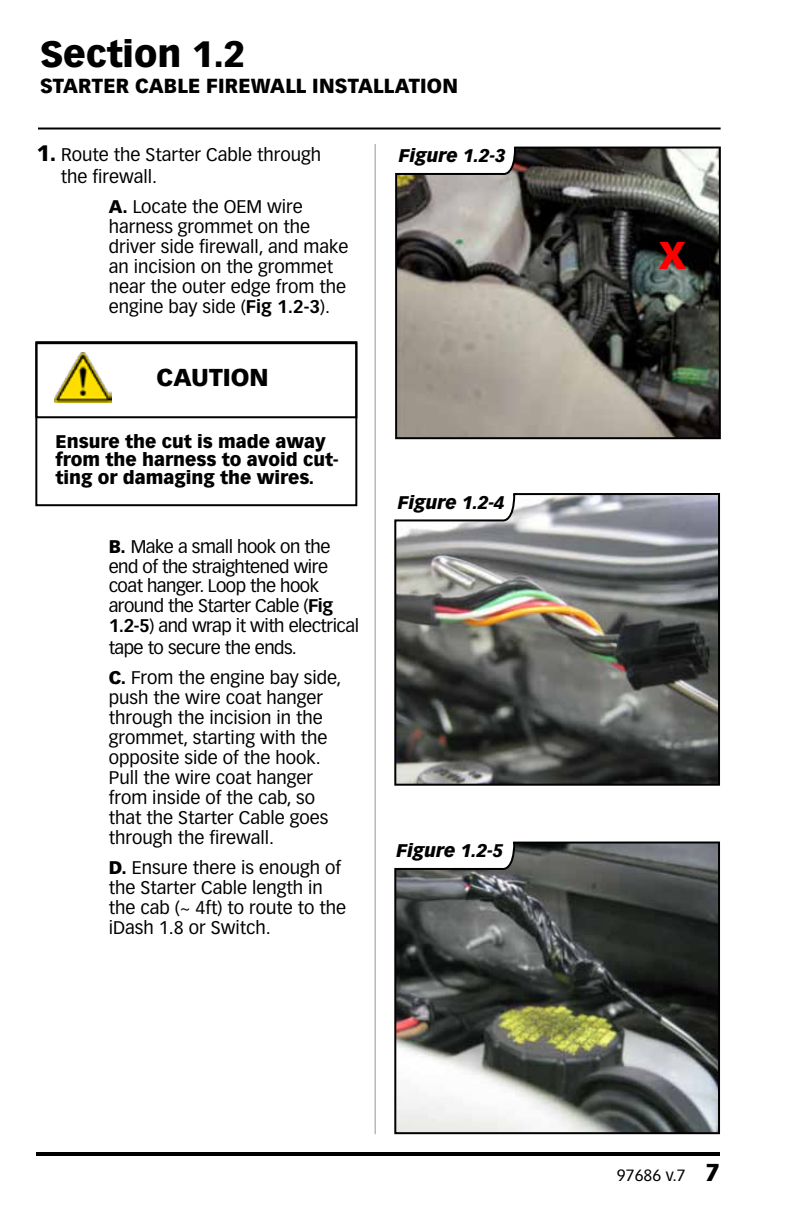
<style>
.page{position:relative;width:792px;height:1224px;background:#fff}
.page>*{position:absolute;margin:0;border:0;box-sizing:border-box;transform-origin:0 0}
.t1{font:900 38px "Vectora LT Std";color:#f00}
.t2{font:900 36px "Vectora LT Std";color:#000}
.t3{font:900 24px "Vectora LT Std";color:#000}
.t4{font:900 20px "Vectora LT Std";letter-spacing:.005em;color:#000}
.t5{font:18px/20px "Vectora LT Std";color:#000}
.t6{font:18px/20px "Vectora LT Std";letter-spacing:-.025em;color:#000}
.t7{font:900 18px/18px "Vectora LT Std";color:#000}
.t8{font:italic 900 18px "Vectora LT Std";color:#000}
.t9{font:16px "Vectora LT Std";color:#000}
.s1{font-weight:900;font-size:22px}
.s2{font-weight:900}
.s3{font-weight:700}
.s4{font-weight:900;font-size:24px}
</style>
<div class="page">
<hr style="left:36px;top:1152px;width:684px;height:4px;background:#000">
<svg style="left:395px;top:146px;width:326px;height:294px;background:#74726c"></svg>
<svg style="left:394px;top:493px;width:326px;height:293px;background:#6e6f6c"></svg>
<svg style="left:394px;top:841px;width:326px;height:294px;background:#666863"></svg>
<div style="left:35px;top:342px;width:322px;height:164px;border:2px solid #000"></div>
<div style="left:35px;top:341px;width:322px;height:77px;border:2px solid #000"></div>
<img style="left:54px;top:352px;width:58px;height:50px">
<hr style="left:375px;top:144px;width:1px;height:990px;background:#939598">
<hr style="left:38px;top:128px;width:683px;height:2px;background:#000">
<h2 class="t2" style="left:40px;top:31px;width:207px">Section 1.2</h2>
<p class="t4" style="left:40px;top:74px;width:420px">STARTER CABLE FIREWALL INSTALLATION</p>
<p class="t5" style="left:61px;top:144px;width:262px;line-height:22px;text-indent:-24px"><span class="s1">1.</span> Route the Starter Cable through the firewall.</p>
<p class="t5" style="left:109px;top:197px;width:241px"><span class="s2">A.</span> Locate the OEM wire harness grommet on the driver side firewall, and make an incision on the grommet near the outer edge from the engine bay side (<span class="s3">Fig 1.2-3</span>).</p>
<h3 class="t3" style="left:157px;top:362px;width:114px">CAUTION</h3>
<p class="t7" style="left:55px;top:432px;width:284px">Ensure the cut is made away from the harness to avoid cut&shy;ting or damaging the wires.</p>
<p class="t6" style="left:109px;top:536px;width:252px"><span class="s2">B.</span> Make a small hook on the end of the straightened wire coat hanger. Loop the hook around the Starter Cable (<span class="s3">Fig<br>1.2-5</span>) and wrap it with electrical</p>
<p class="t6" style="left:109px;top:633px;width:234px;line-height:30px">tape to secure the ends.<br><span class="s2">C.</span> From the engine bay side,</p>
<p class="t5" style="left:109px;top:688px;width:221px">push the wire coat hanger through the incision in the grommet, starting with the opposite side of the hook.<br>Pull the wire coat hanger from inside of the cab, so that the Starter Cable goes through the firewall.</p>
<p class="t5" style="left:109px;top:858px;width:239px"><span class="s2">D.</span> Ensure there is enough of the Starter Cable length in the cab (~ 4ft) to route to the iDash 1.8 or Switch.</p>
<p class="t8" style="left:399px;top:145px;width:108px">Figure 1.2-3</p>
<p class="t8" style="left:398px;top:492px;width:108px">Figure 1.2-4</p>
<p class="t8" style="left:397px;top:840px;width:108px">Figure 1.2-5</p>
<h1 class="t1" style="left:659px;top:232px;width:29px">X</h1>
<p class="t9" style="left:617px;top:1166px;width:105px">97686 v.7 <span class="s4">7</span></p>
</div>
